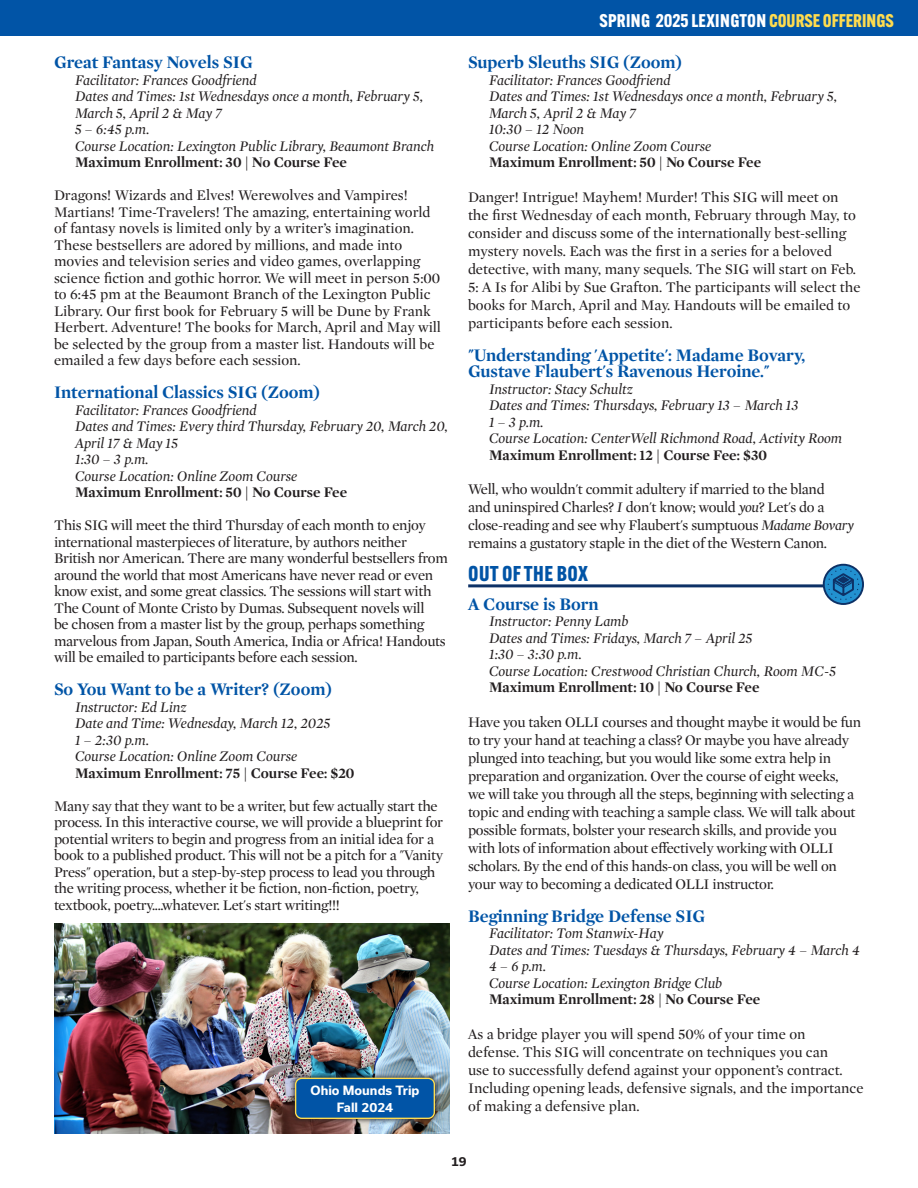
<style>
.page{position:relative;width:918px;height:1188px;background:#fff}
.page>*{position:absolute;margin:0;border:0;box-sizing:border-box;transform-origin:0 0}
.Course_Category{font:700 21px "Alternate Gothic ATF";letter-spacing:.02em;color:#0154a6}
.Course_Title{font:700 18px/16.5px "Mercury Display";color:#0154a6}
.t1{font:700 18px "Alternate Gothic ATF";color:#fff}
.Course_Description{font:15px/16.5px "Mercury Display";letter-spacing:-.02em;color:#231f20}
.Course_Description-2{font:15px/18px "Mercury Display";color:#231f20}
.Course_Info{font:italic 15px/16.5px "Mercury Display";color:#231f20}
.Course_Enrollment{font:700 15px "Mercury Display";color:#231f20}
.Inside_Caption{font:700 12.15px "Usual";color:#fff}
.t2{font:700 12px "Usual";color:#231f20}
.s1{color:#ffdc4e}
.s2{font-style:italic}
</style>
<div class="page">
<div style="left:0;top:0;width:918px;height:36px;background:#0154a6"></div>
<hr style="left:468px;top:584px;width:393px;height:3px;background:#0d3166">
<img style="left:54px;top:924px;width:396px;height:210px">
<svg style="left:823px;top:564px;width:41px;height:41px"></svg>
<div style="left:289px;top:1072px;width:152px;height:53px;background:#231f20;opacity:.7"></div>
<div style="left:296px;top:1078px;width:138px;height:40px;background:#0154a6;border-radius:6px"></div>
<div style="left:295px;top:1078px;width:140px;height:41px;border:1px solid #ffdc4e;border-radius:6px"></div>
<p class="Course_Title" style="left:54px;top:53px;width:200px">Great Fantasy Novels SIG</p>
<p class="Course_Info" style="left:75px;top:71px;width:183px">Facilitator: Frances Goodfriend</p>
<p class="Course_Info" style="left:75px;top:88px;width:350px">Dates and Times: 1st Wednesdays once a month, February 5,<br>March 5, April 2 &amp; May 7</p>
<p class="Course_Info" style="left:75px;top:121px;width:76px">5 – 6:45 p.m.</p>
<p class="Course_Info" style="left:75px;top:137px;width:361px">Course Location: Lexington Public Library, Beaumont Branch</p>
<p class="Course_Enrollment" style="left:75px;top:151px;width:274px">Maximum Enrollment: 30 | No Course Fee</p>
<p class="Course_Description-2" style="left:54px;top:187px;width:389px;line-height:16.5px">Dragons! Wizards and Elves! Werewolves and Vampires!<br>Martians! Time-Travelers! The amazing, entertaining world of fantasy novels is limited only by a writer’s imagination.<br>These bestsellers are adored by millions, and made into movies and television series and video games, overlapping science fiction and gothic horror. We will meet in person 5:00 to 6:45 pm at the Beaumont Branch of the Lexington Public Library. Our first book for February 5 will be Dune by Frank Herbert. Adventure! The books for March, April and May will be selected by the group from a master list. Handouts will be emailed a few days before each session.</p>
<p class="Course_Title" style="left:54px;top:383px;width:268px">International Classics SIG (Zoom)</p>
<p class="Course_Info" style="left:75px;top:401px;width:183px">Facilitator: Frances Goodfriend</p>
<p class="Course_Info" style="left:75px;top:418px;width:375px">Dates and Times: Every third Thursday, February 20, March 20,<br>April 17 &amp; May 15</p>
<p class="Course_Info" style="left:75px;top:451px;width:75px">1:30 – 3 p.m.</p>
<p class="Course_Info" style="left:75px;top:467px;width:224px">Course Location: Online Zoom Course</p>
<p class="Course_Enrollment" style="left:75px;top:481px;width:274px">Maximum Enrollment: 50 | No Course Fee</p>
<p class="Course_Description" style="left:54px;top:517px;width:395px">This SIG will meet the third Thursday of each month to enjoy international masterpieces of literature, by authors neither British nor American. There are many wonderful bestsellers from around the world that most Americans have never read or even know exist, and some great classics. The sessions will start with The Count of Monte Cristo by Dumas. Subsequent novels will<br>be chosen from a master list by the group, perhaps something marvelous from Japan, South America, India or Africa! Handouts will be emailed to participants before each session.</p>
<p class="Course_Title" style="left:54px;top:680px;width:280px">So You Want to be a Writer? (Zoom)</p>
<p class="Course_Info" style="left:75px;top:698px;width:113px">Instructor: Ed Linz</p>
<p class="Course_Info" style="left:75px;top:715px;width:257px">Date and Time: Wednesday, March 12, 2025</p>
<p class="Course_Info" style="left:75px;top:731px;width:76px">1 – 2:30 p.m.</p>
<p class="Course_Info" style="left:75px;top:748px;width:224px">Course Location: Online Zoom Course</p>
<p class="Course_Enrollment" style="left:75px;top:762px;width:281px">Maximum Enrollment: 75 | Course Fee: $20</p>
<p class="Course_Description" style="left:54px;top:797px;width:391px">Many say that they want to be a writer, but few actually start the process. In this interactive course, we will provide a blueprint for potential writers to begin and progress from an initial idea for a book to a published product. This will not be a pitch for a "Vanity Press" operation, but a step-by-step process to lead you through the writing process, whether it be fiction, non-fiction, poetry, textbook, poetry....whatever. Let's start writing!!!</p>
<p class="Inside_Caption" style="left:310px;top:1083px;width:110px">Ohio Mounds Trip</p>
<p class="Inside_Caption" style="left:337px;top:1100px;width:58px">Fall 2024</p>
<p class="t1" style="left:599px;top:9px;width:296px">SPRING 2025 LEXINGTON <span class="s1">COURSE OFFERINGS</span></p>
<p class="Course_Title" style="left:468px;top:53px;width:216px">Superb Sleuths SIG (Zoom)</p>
<p class="Course_Info" style="left:489px;top:71px;width:183px">Facilitator: Frances Goodfriend</p>
<p class="Course_Info" style="left:489px;top:88px;width:350px">Dates and Times: 1st Wednesdays once a month, February 5,<br>March 5, April 2 &amp; May 7</p>
<p class="Course_Info" style="left:489px;top:121px;width:97px">10:30 – 12 Noon</p>
<p class="Course_Info" style="left:489px;top:137px;width:224px">Course Location: Online Zoom Course</p>
<p class="Course_Enrollment" style="left:489px;top:151px;width:274px">Maximum Enrollment: 50 | No Course Fee</p>
<p class="Course_Description-2" style="left:468px;top:187px;width:394px">Danger! Intrigue! Mayhem! Murder! This SIG will meet on the first Wednesday of each month, February through May, to consider and discuss some of the internationally best-selling mystery novels. Each was the first in a series for a beloved detective, with many, many sequels. The SIG will start on Feb.<br>5: A Is for Alibi by Sue Grafton. The participants will select the books for March, April and May. Handouts will be emailed to participants before each session.</p>
<p class="Course_Title" style="left:468px;top:346px;width:339px">"Understanding 'Appetite': Madame Bovary,<br>Gustave Flaubert's Ravenous Heroine."</p>
<p class="Course_Info" style="left:489px;top:380px;width:145px">Instructor: Stacy Schultz</p>
<p class="Course_Info" style="left:489px;top:397px;width:311px">Dates and Times: Thursdays, February 13 – March 13</p>
<p class="Course_Info" style="left:489px;top:413px;width:56px">1 – 3 p.m.</p>
<p class="Course_Info" style="left:489px;top:430px;width:355px">Course Location: CenterWell Richmond Road, Activity Room</p>
<p class="Course_Enrollment" style="left:489px;top:444px;width:280px">Maximum Enrollment: 12 | Course Fee: $30</p>
<p class="Course_Description" style="left:468px;top:480px;width:387px;line-height:18px">Well, who wouldn't commit adultery if married to the bland<br>and uninspired Charles? <span class="s2">I</span> don't know; would <span class="s2">you</span>? Let's do a close-reading and see why Flaubert's sumptuous <span class="s2">Madame Bovary </span>remains a gustatory staple in the diet of the Western Canon.</p>
<p class="Course_Category" style="left:468px;top:561px;width:121px">OUT OF THE BOX</p>
<p class="Course_Title" style="left:468px;top:595px;width:132px">A Course is Born</p>
<p class="Course_Info" style="left:489px;top:613px;width:141px">Instructor: Penny Lamb</p>
<p class="Course_Info" style="left:489px;top:629px;width:265px">Dates and Times: Fridays, March 7 – April 25</p>
<p class="Course_Info" style="left:489px;top:646px;width:94px">1:30 – 3:30 p.m.</p>
<p class="Course_Info" style="left:489px;top:662px;width:349px">Course Location: Crestwood Christian Church, Room MC-5</p>
<p class="Course_Enrollment" style="left:489px;top:676px;width:272px">Maximum Enrollment: 10 | No Course Fee</p>
<p class="Course_Description" style="left:468px;top:712px;width:395px;line-height:18px">Have you taken OLLI courses and thought maybe it would be fun to try your hand at teaching a class? Or maybe you have already plunged into teaching, but you would like some extra help in preparation and organization. Over the course of eight weeks,<br>we will take you through all the steps, beginning with selecting a topic and ending with teaching a sample class. We will talk about possible formats, bolster your research skills, and provide you with lots of information about effectively working with OLLI scholars. By the end of this hands-on class, you will be well on your way to becoming a dedicated OLLI instructor.</p>
<p class="Course_Title" style="left:468px;top:907px;width:239px">Beginning Bridge Defense SIG</p>
<p class="Course_Info" style="left:489px;top:925px;width:176px">Facilitator: Tom Stanwix-Hay</p>
<p class="Course_Info" style="left:489px;top:941px;width:372px">Dates and Times: Tuesdays &amp; Thursdays, February 4 – March 4</p>
<p class="Course_Info" style="left:489px;top:958px;width:59px">4 – 6 p.m.</p>
<p class="Course_Info" style="left:489px;top:974px;width:235px">Course Location: Lexington Bridge Club</p>
<p class="Course_Enrollment" style="left:489px;top:988px;width:273px">Maximum Enrollment: 28 | No Course Fee</p>
<p class="Course_Description-2" style="left:468px;top:1024px;width:397px">As a bridge player you will spend 50% of your time on<br>defense. This SIG will concentrate on techniques you can<br>use to successfully defend against your opponent’s contract.<br>Including opening leads, defensive signals, and the importance of making a defensive plan.</p>
<p class="t2" style="left:451px;top:1154px;width:17px">19</p>
</div>
